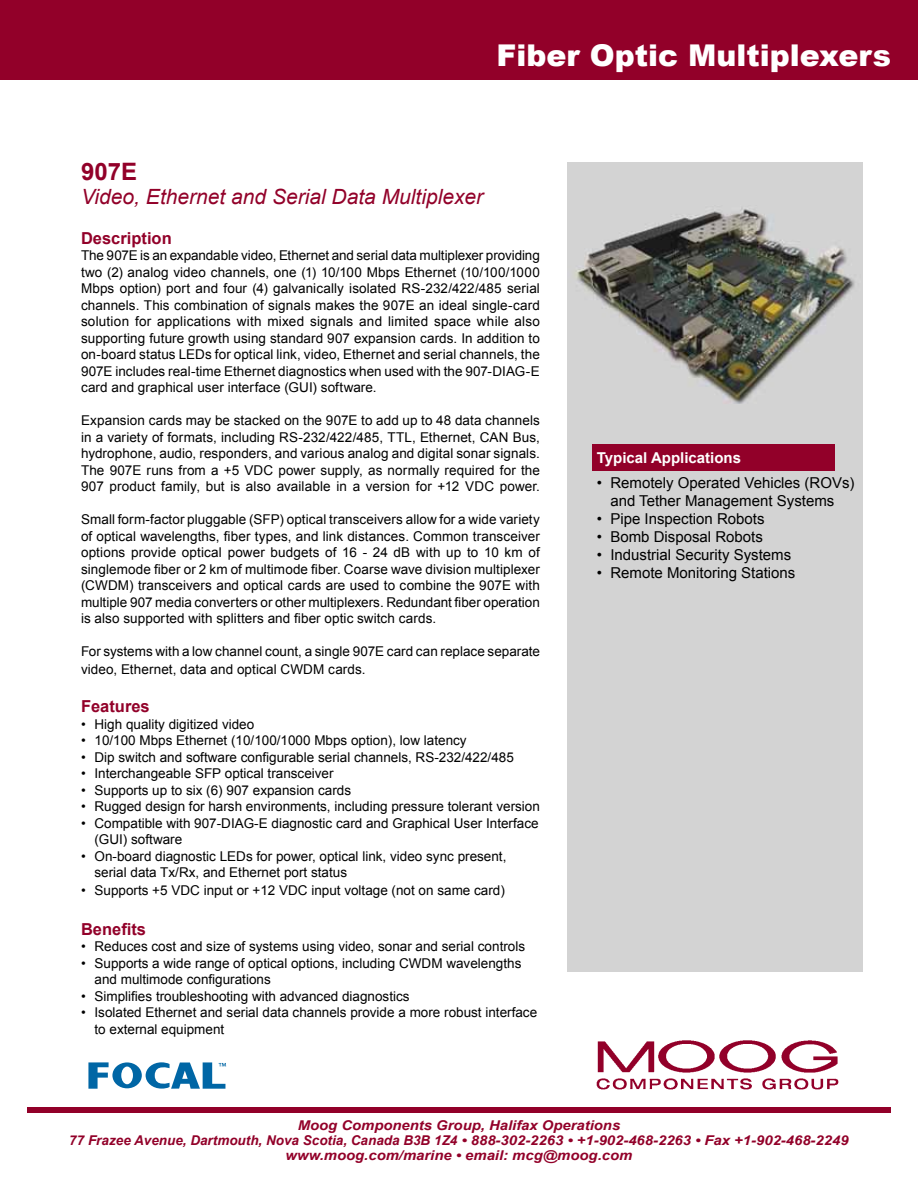
<style>
.page{position:relative;width:918px;height:1188px;background:#fff}
.page>*{position:absolute;margin:0;border:0;box-sizing:border-box;transform-origin:0 0}
.t1{font:900 30px "Arial";color:#fff}
.t2{font:700 24px "Arial";color:#920029}
.t3{font:italic 21px "Arial";color:#920029}
.t4{font:700 16.5px "Arial";color:#920029}
.t5{font:15px/18px "Arial";color:#000;text-align:center}
.t6{font:700 15px "Arial";color:#fff}
.t7{font:13.5px/16.5px "Arial";color:#000}
.t8{font:italic 700 13.5px/15px "Arial";color:#920029;text-align:center;scale:1.1 1}
</style>
<div class="page">
<div style="left:0;top:0;width:918px;height:79px;background:#920029"></div>
<img style="left:567px;top:162px;width:296px;height:810px">
<img style="left:596px;top:1040px;width:243px;height:50px">
<div style="left:27px;top:1107px;width:864px;height:6px;background:#920029"></div>
<div style="left:592px;top:444px;width:244px;height:26px;background:#920029"></div>
<svg style="left:88px;top:1062px;width:138px;height:27px"></svg>
<h1 class="t1" style="left:497px;top:34px;width:396px">Fiber Optic Multiplexers</h1>
<h2 class="t2" style="left:81px;top:156px;width:58px">907E</h2>
<h3 class="t3" style="left:81px;top:183px;width:404px">Video, Ethernet and Serial Data Multiplexer</h3>
<p class="t4" style="left:81px;top:227px;width:92px">Description</p>
<p class="t7" style="left:81px;top:248px;width:460px;text-align:justify">The 907E is an expandable video, Ethernet and serial data multiplexer providing two (2) analog video channels, one (1) 10/100 Mbps Ethernet (10/100/1000<br>Mbps option) port and four (4) galvanically isolated RS-232/422/485 serial channels. This combination of signals makes the 907E an ideal single-card solution for applications with mixed signals and limited space while also supporting future growth using standard 907 expansion cards. In addition to on-board status LEDs for optical link, video, Ethernet and serial channels, the 907E includes real-time Ethernet diagnostics when used with the 907-DIAG-E card and graphical user interface (GUI) software.</p>
<p class="t7" style="left:81px;top:412px;width:461px;text-align:justify">Expansion cards may be stacked on the 907E to add up to 48 data channels in a variety of formats, including RS-232/422/485, TTL, Ethernet, CAN Bus, hydrophone, audio, responders, and various analog and digital sonar signals.<br>The 907E runs from a +5 VDC power supply, as normally required for the 907 product family, but is also available in a version for +12 VDC power.</p>
<p class="t7" style="left:81px;top:511px;width:460px;text-align:justify">Small form-factor pluggable (SFP) optical transceivers allow for a wide variety of optical wavelengths, fiber types, and link distances. Common transceiver options provide optical power budgets of 16 - 24 dB with up to 10 km of singlemode fiber or 2 km of multimode fiber. Coarse wave division multiplexer (CWDM) transceivers and optical cards are used to combine the 907E with multiple 907 media converters or other multiplexers. Redundant fiber operation is also supported with splitters and fiber optic switch cards.</p>
<p class="t7" style="left:81px;top:643px;width:460px;line-height:18px">For systems with a low channel count, a single 907E card can replace separate video, Ethernet, data and optical CWDM cards.</p>
<p class="t4" style="left:81px;top:695px;width:70px">Features</p>
<p class="t7" style="left:81px;top:716px;width:175px">• High quality digitized video</p>
<p class="t7" style="left:81px;top:732px;width:387px">• 10/100 Mbps Ethernet (10/100/1000 Mbps option), low latency</p>
<p class="t7" style="left:81px;top:749px;width:434px">• Dip switch and software configurable serial channels, RS-232/422/485</p>
<p class="t7" style="left:81px;top:765px;width:254px">• Interchangeable SFP optical transceiver</p>
<p class="t7" style="left:81px;top:782px;width:272px">• Supports up to six (6) 907 expansion cards</p>
<p class="t7" style="left:81px;top:798px;width:460px">• Rugged design for harsh environments, including pressure tolerant version</p>
<p class="t7" style="left:94px;top:815px;width:446px;text-indent:-14px">• Compatible with 907-DIAG-E diagnostic card and Graphical User Interface (GUI) software</p>
<p class="t7" style="left:94px;top:848px;width:413px;text-indent:-14px">• On-board diagnostic LEDs for power, optical link, video sync present, serial data Tx/Rx, and Ethernet port status</p>
<p class="t7" style="left:81px;top:882px;width:425px">• Supports +5 VDC input or +12 VDC input voltage (not on same card)</p>
<p class="t4" style="left:81px;top:918px;width:67px">Benefits</p>
<p class="t7" style="left:81px;top:938px;width:446px">• Reduces cost and size of systems using video, sonar and serial controls</p>
<p class="t7" style="left:94px;top:955px;width:428px;text-indent:-14px">• Supports a wide range of optical options, including CWDM wavelengths and multimode configurations</p>
<p class="t7" style="left:81px;top:988px;width:330px">• Simplifies troubleshooting with advanced diagnostics</p>
<p class="t7" style="left:94px;top:1004px;width:444px;text-indent:-14px">• Isolated Ethernet and serial data channels provide a more robust interface to external equipment</p>
<p class="t6" style="left:597px;top:448px;width:146px">Typical Applications</p>
<p class="t5" style="left:597px;top:473px;width:259px">• Remotely Operated Vehicles (ROVs) and Tether Management Systems</p>
<p class="t5" style="left:597px;top:509px;width:169px">• Pipe Inspection Robots</p>
<p class="t5" style="left:597px;top:527px;width:168px">• Bomb Disposal Robots</p>
<p class="t5" style="left:597px;top:545px;width:196px">• Industrial Security Systems</p>
<p class="t5" style="left:597px;top:563px;width:200px">• Remote Monitoring Stations</p>
<p class="t8" style="left:69px;top:1118px;width:710px">Moog Components Group, Halifax Operations<br>77 Frazee Avenue, Dartmouth, Nova Scotia, Canada B3B 1Z4 • 888-302-2263 • +1-902-468-2263 • Fax +1-902-468-2249 www.moog.com/marine • email: mcg@moog.com</p>
</div>
